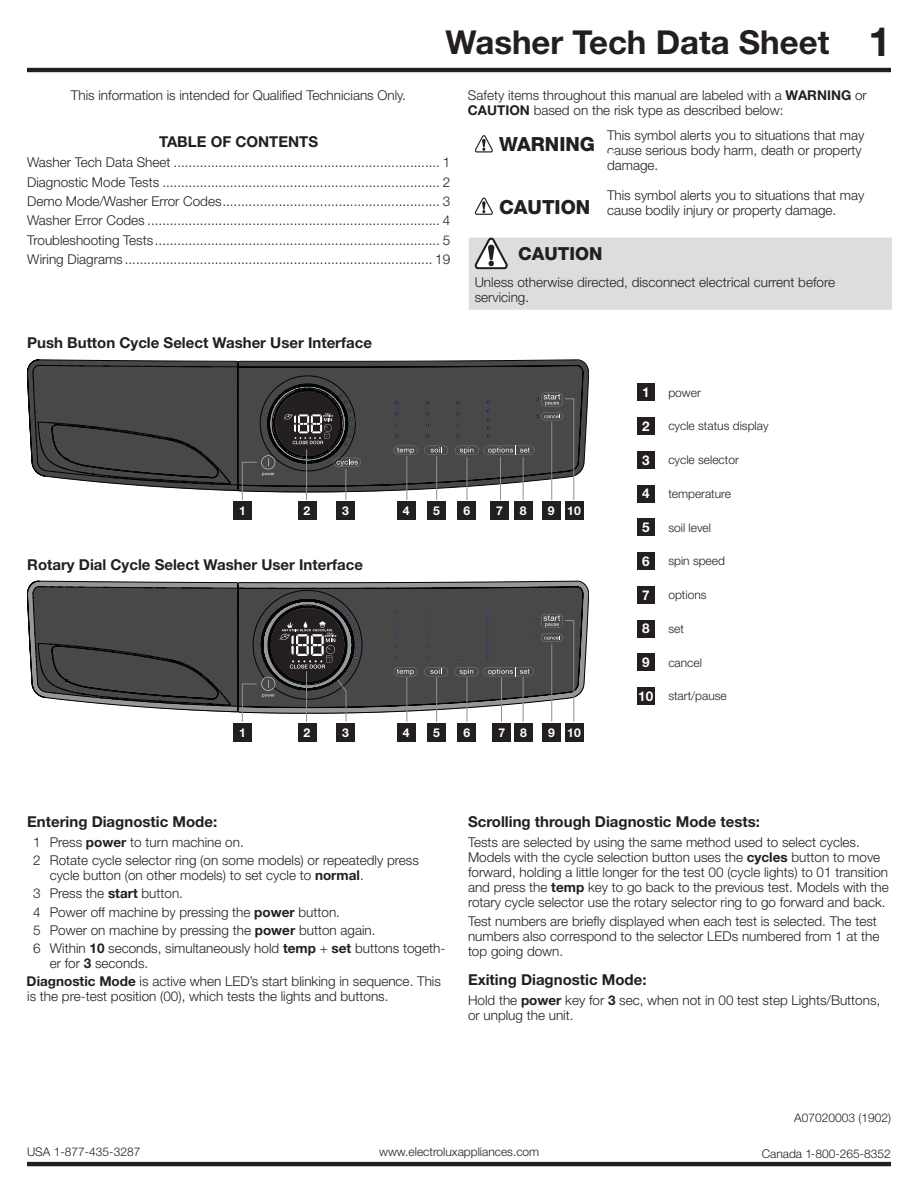
<style>
.page{position:relative;width:918px;height:1188px;background:#fff}
.page>*{position:absolute;margin:0;border:0;box-sizing:border-box;transform-origin:0 0}
.t1{font:700 40.5px "Helvetica Neue LT Std";color:#231f20}
.t2{font:700 33px "Helvetica Neue LT Std";color:#231f20}
.t3{font:800 19.5px "Helvetica Neue LT Std";color:#231f20}
.t4{font:800 18px "Helvetica Neue LT Std";color:#231f20}
.t5{font:700 15px "Helvetica Neue LT Std";color:#231f20}
.t6{font:300 13.5px/15px "Helvetica Neue LT Std";color:#231f20}
.t7{font:700 13.5px "Helvetica Neue LT Std";color:#fff}
.t8{font:700 12.15px "Helvetica Neue LT Std";color:#fff}
.t9{font:300 12px "Helvetica Neue LT Std";color:#231f20}
.s1{font-weight:700}
.s2{font-weight:700;font-size:13.5px;color:#fff}
</style>
<div class="page">
<hr style="left:27px;top:68px;width:864px;height:4px;background:#231f20">
<hr style="left:27px;top:1162px;width:864px;height:4px;background:#231f20">
<div style="left:637px;top:383px;width:18px;height:18px;background:#231f20"></div>
<div style="left:637px;top:417px;width:18px;height:18px;background:#231f20"></div>
<div style="left:637px;top:451px;width:18px;height:18px;background:#231f20"></div>
<div style="left:637px;top:485px;width:18px;height:17px;background:#231f20"></div>
<div style="left:637px;top:518px;width:18px;height:18px;background:#231f20"></div>
<div style="left:637px;top:552px;width:18px;height:18px;background:#231f20"></div>
<div style="left:637px;top:586px;width:18px;height:18px;background:#231f20"></div>
<div style="left:637px;top:620px;width:18px;height:17px;background:#231f20"></div>
<div style="left:637px;top:653px;width:18px;height:18px;background:#231f20"></div>
<div style="left:637px;top:687px;width:18px;height:18px;background:#231f20"></div>
<div style="left:298px;top:501px;width:18px;height:19px;background:#231f20"></div>
<div style="left:490px;top:501px;width:19px;height:19px;background:#231f20"></div>
<div style="left:233px;top:501px;width:19px;height:19px;background:#231f20"></div>
<div style="left:458px;top:501px;width:18px;height:19px;background:#231f20"></div>
<div style="left:336px;top:501px;width:19px;height:19px;background:#231f20"></div>
<div style="left:514px;top:501px;width:18px;height:19px;background:#231f20"></div>
<div style="left:427px;top:501px;width:19px;height:19px;background:#231f20"></div>
<div style="left:397px;top:501px;width:19px;height:19px;background:#231f20"></div>
<div style="left:542px;top:501px;width:18px;height:19px;background:#231f20"></div>
<div style="left:565px;top:501px;width:18px;height:19px;background:#231f20"></div>
<svg style="left:27px;top:360px;width:556px;height:141px;background:#575758"></svg>
<hr style="left:551px;top:422px;width:1px;height:78px;background:#8e9092">
<div style="left:298px;top:723px;width:18px;height:18px;background:#231f20"></div>
<div style="left:493px;top:723px;width:18px;height:18px;background:#231f20"></div>
<div style="left:233px;top:723px;width:19px;height:18px;background:#231f20"></div>
<div style="left:458px;top:723px;width:18px;height:18px;background:#231f20"></div>
<div style="left:336px;top:723px;width:19px;height:18px;background:#231f20"></div>
<div style="left:542px;top:723px;width:19px;height:18px;background:#231f20"></div>
<div style="left:514px;top:723px;width:19px;height:18px;background:#231f20"></div>
<div style="left:427px;top:723px;width:19px;height:18px;background:#231f20"></div>
<div style="left:397px;top:723px;width:19px;height:18px;background:#231f20"></div>
<div style="left:565px;top:723px;width:18px;height:18px;background:#231f20"></div>
<svg style="left:27px;top:581px;width:556px;height:141px;background:#5d5d5e"></svg>
<hr style="left:551px;top:644px;width:1px;height:78px;background:#8e9092">
<svg style="left:475px;top:198px;width:18px;height:17px"></svg>
<svg style="left:475px;top:135px;width:18px;height:18px"></svg>
<div style="left:469px;top:238px;width:423px;height:72px;background:#dcddde"></div>
<h2 class="t2" style="left:445px;top:21px;width:385px">Washer Tech Data Sheet</h2>
<h1 class="t1" style="left:868px;top:16px;width:24px">1</h1>
<p class="t6" style="left:71px;top:88px;width:337px">This information is intended for Qualified Technicians Only.</p>
<p class="t5" style="left:159px;top:133px;width:161px">TABLE OF CONTENTS</p>
<p class="t6" style="left:27px;top:153px;width:424px;line-height:19.4px;text-align:justify">Washer Tech Data Sheet ....................................................................... 1<br>Diagnostic Mode Tests .......................................................................... 2<br>Demo Mode/Washer Error Codes.......................................................... 3<br>Washer Error Codes .............................................................................. 4<br>Troubleshooting Tests............................................................................ 5<br>Wiring Diagrams .................................................................................. 19</p>
<p class="t5" style="left:27px;top:334px;width:346px">Push Button Cycle Select Washer User Interface</p>
<p class="t6" style="left:468px;top:87px;width:400px">Safety items throughout this manual are labeled with a <span class="s1">WARNING</span> or<br><span class="s1">CAUTION</span> based on the risk type as described below:</p>
<h3 class="t3" style="left:499px;top:133px;width:98px">WARNING</h3>
<h3 class="t3" style="left:499px;top:195px;width:93px">CAUTION</h3>
<p class="t6" style="left:607px;top:127px;width:259px">This symbol alerts you to situations that may cause serious body harm, death or property damage.</p>
<p class="t6" style="left:607px;top:188px;width:259px">This symbol alerts you to situations that may cause bodily injury or property damage.</p>
<h3 class="t4" style="left:518px;top:243px;width:86px">CAUTION</h3>
<p class="t6" style="left:475px;top:274px;width:362px">Unless otherwise directed, disconnect electrical current before servicing.</p>
<p class="t8" style="left:239px;top:503px;width:8px">1</p>
<p class="t8" style="left:304px;top:503px;width:8px">2</p>
<p class="t8" style="left:342px;top:503px;width:8px">3</p>
<p class="t8" style="left:403px;top:503px;width:8px">4</p>
<p class="t8" style="left:433px;top:503px;width:8px">5</p>
<p class="t8" style="left:463px;top:503px;width:8px">6</p>
<p class="t8" style="left:496px;top:503px;width:8px">7</p>
<p class="t8" style="left:520px;top:503px;width:8px">8</p>
<p class="t8" style="left:548px;top:503px;width:34px">9 10</p>
<p class="t5" style="left:27px;top:555px;width:337px">Rotary Dial Cycle Select Washer User Interface</p>
<p class="t8" style="left:239px;top:725px;width:8px">1</p>
<p class="t8" style="left:304px;top:725px;width:8px">2</p>
<p class="t8" style="left:342px;top:725px;width:8px">3</p>
<p class="t8" style="left:403px;top:725px;width:8px">4</p>
<p class="t8" style="left:433px;top:725px;width:8px">5</p>
<p class="t8" style="left:463px;top:725px;width:8px">6</p>
<p class="t8" style="left:499px;top:725px;width:30px">7 8</p>
<p class="t8" style="left:548px;top:725px;width:34px">9 10</p>
<p class="t7" style="left:642px;top:384px;width:9px">1</p>
<p class="t9" style="left:668px;top:385px;width:34px">power</p>
<p class="t7" style="left:642px;top:418px;width:9px">2</p>
<p class="t9" style="left:668px;top:419px;width:102px">cycle status display</p>
<p class="t7" style="left:642px;top:451px;width:9px">3</p>
<p class="t9" style="left:668px;top:453px;width:72px">cycle selector</p>
<p class="t7" style="left:642px;top:485px;width:9px">4</p>
<p class="t9" style="left:668px;top:486px;width:64px">temperature</p>
<p class="t7" style="left:642px;top:519px;width:9px">5</p>
<p class="t9" style="left:668px;top:520px;width:44px">soil level</p>
<p class="t7" style="left:642px;top:553px;width:9px">6</p>
<p class="t9" style="left:668px;top:554px;width:58px">spin speed</p>
<p class="t7" style="left:642px;top:586px;width:9px">7</p>
<p class="t9" style="left:668px;top:588px;width:40px">options</p>
<p class="t7" style="left:642px;top:620px;width:9px">8</p>
<p class="t9" style="left:668px;top:621px;width:17px">set</p>
<p class="t7" style="left:642px;top:654px;width:9px">9</p>
<p class="t9" style="left:668px;top:655px;width:35px">cancel</p>
<p class="t9" style="left:638px;top:689px;width:90px"><span class="s2">10</span> start/pause</p>
<p class="t5" style="left:27px;top:813px;width:191px">Entering Diagnostic Mode:</p>
<p class="t6" style="left:33px;top:833px;width:387px;line-height:18.3px">1 Press <span class="s1">power</span> to turn machine on.<br>2 Rotate cycle selector ring (on some models) or repeatedly press</p>
<p class="t6" style="left:33px;top:866px;width:414px;line-height:18.3px;text-indent:16px">cycle button (on other models) to set cycle to <span class="s1">normal</span>.<br>3 Press the <span class="s1">start</span> button.<br>4 Power off machine by pressing the <span class="s1">power</span> button.<br>5 Power on machine by pressing the <span class="s1">power</span> button again.<br>6 Within <span class="s1">10</span> seconds, simultaneously hold <span class="s1">temp</span> + <span class="s1">set</span> buttons togeth-</p>
<p class="t6" style="left:27px;top:954px;width:416px;line-height:18.3px;text-indent:23px">er for <span class="s1">3</span> seconds.<br><span class="s1">Diagnostic Mode</span> is active when LED’s start blinking in sequence. This</p>
<p class="t6" style="left:27px;top:989px;width:363px">is the pre-test position (00), which tests the lights and buttons.</p>
<p class="t5" style="left:468px;top:813px;width:293px">Scrolling through Diagnostic Mode tests:</p>
<p class="t6" style="left:468px;top:834px;width:422px">Tests are selected by using the same method used to select cycles.<br>Models with the cycle selection button uses the <span class="s1">cycles</span> button to move forward, holding a little longer for the test 00 (cycle lights) to 01 transition and press the <span class="s1">temp</span> key to go back to the previous test. Models with the rotary cycle selector use the rotary selector ring to go forward and back.</p>
<p class="t6" style="left:468px;top:914px;width:413px">Test numbers are briefly displayed when each test is selected. The test numbers also correspond to the selector LEDs numbered from 1 at the top going down.</p>
<p class="t5" style="left:468px;top:971px;width:180px">Exiting Diagnostic Mode:</p>
<p class="t6" style="left:468px;top:992px;width:414px">Hold the <span class="s1">power</span> key for <span class="s1">3</span> sec, when not in 00 test step Lights/Buttons, or unplug the unit.</p>
<p class="t9" style="left:794px;top:1110px;width:98px">A07020003 (1902)</p>
<p class="t9" style="left:27px;top:1145px;width:115px">USA 1-877-435-3287</p>
<p class="t9" style="left:379px;top:1145px;width:162px">www.electroluxappliances.com</p>
<p class="t9" style="left:762px;top:1146px;width:131px">Canada 1-800-265-8352</p>
</div>
